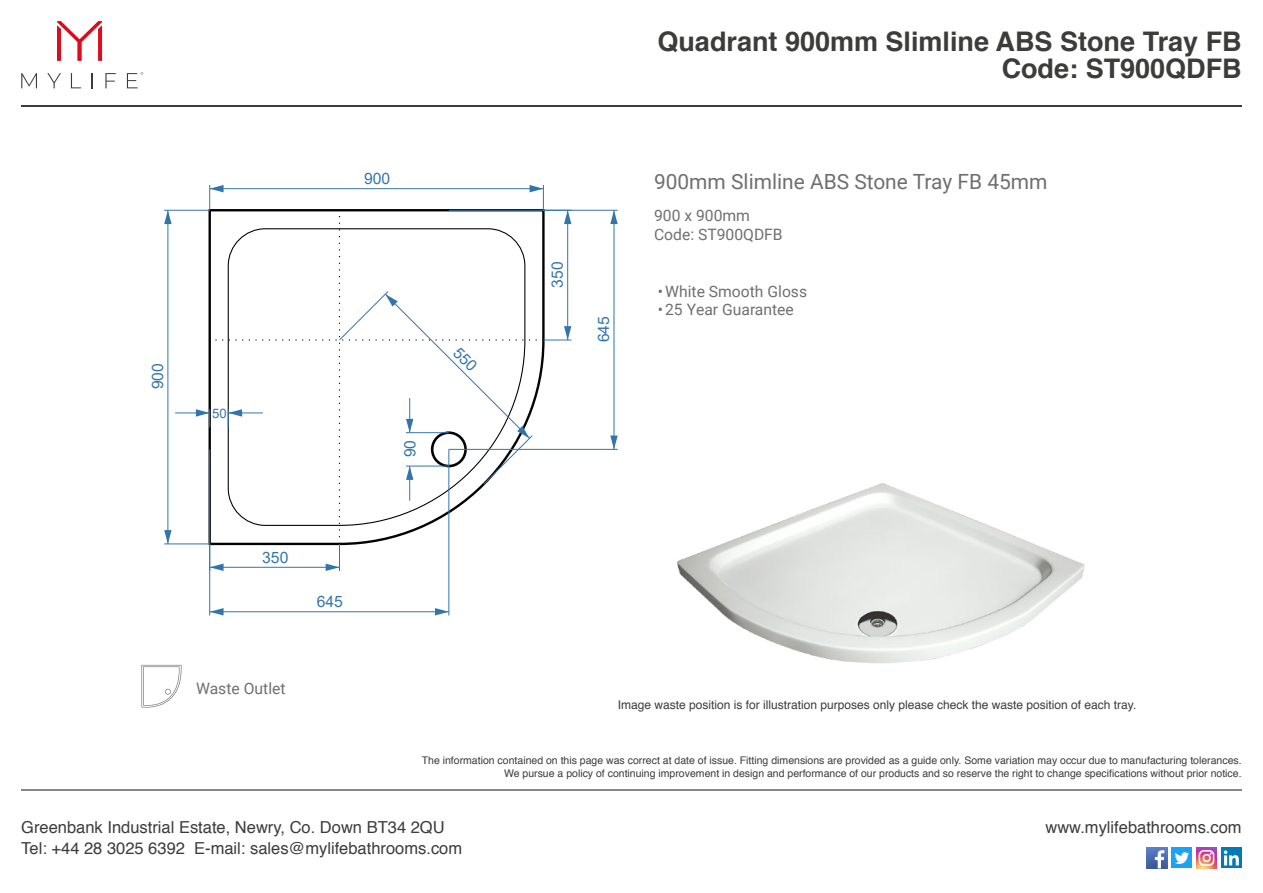
<style>
.page{position:relative;width:1263px;height:893px;background:#fff}
.page>*{position:absolute;margin:0;border:0;box-sizing:border-box;transform-origin:0 0}
.t1{font:700 27px/27px "Helvetica";color:#3c3c3b;text-align:right}
.t2{font:21px "Roboto";color:#706f6f}
.t3{font:16.5px/21px "Helvetica";color:#3c3c3b}
.t4{font:15.75px/18.9px "Roboto";color:#706f6f}
.t5{font:15.75px "Arial";color:#3375aa}
.t6{font:13.05px "Arial";color:#3375aa}
.t7{font:12px "Helvetica";color:#3c3c3b}
.t8{font:10.5px/12.6px "Helvetica";color:#3c3c3b;text-align:right}
.s1{color:#71706f}
</style>
<div class="page">
<hr style="left:21px;top:789px;width:1221px;height:1px;background:#878787">
<hr style="left:21px;top:105px;width:1221px;height:1px;background:#3c3c3b">
<svg style="left:57px;top:21px;width:45px;height:40px"></svg>
<svg style="left:21px;top:73px;width:16px;height:15px"></svg>
<svg style="left:47px;top:73px;width:14px;height:15px"></svg>
<svg style="left:71px;top:73px;width:10px;height:15px"></svg>
<svg style="left:91px;top:73px;width:1px;height:15px"></svg>
<svg style="left:105px;top:73px;width:11px;height:15px"></svg>
<svg style="left:127px;top:72px;width:16px;height:16px"></svg>
<svg style="left:1146px;top:847px;width:21px;height:21px"></svg>
<svg style="left:1155px;top:850px;width:9px;height:18px"></svg>
<div style="left:1171px;top:847px;width:21px;height:21px;background:#1da1f2"></div>
<svg style="left:1175px;top:852px;width:14px;height:12px"></svg>
<svg style="left:1196px;top:847px;width:21px;height:21px"></svg>
<svg style="left:1199px;top:850px;width:15px;height:16px"></svg>
<div style="left:1221px;top:847px;width:21px;height:21px;background:#007bb5"></div>
<svg style="left:1224px;top:850px;width:15px;height:15px"></svg>
<svg style="left:141px;top:665px;width:41px;height:43px"></svg>
<hr style="left:164px;top:210px;width:46px;height:1px;background:#3375aa">
<hr style="left:164px;top:544px;width:46px;height:1px;background:#3375aa">
<hr style="left:168px;top:210px;width:1px;height:334px;background:#3375aa">
<svg style="left:164px;top:530px;width:8px;height:14px"></svg>
<svg style="left:164px;top:210px;width:8px;height:14px"></svg>
<hr style="left:209px;top:449px;width:1px;height:166px;background:#3375aa">
<hr style="left:449px;top:449px;width:1px;height:166px;background:#3375aa">
<hr style="left:210px;top:611px;width:239px;height:1px;background:#3375aa">
<svg style="left:435px;top:608px;width:14px;height:7px"></svg>
<svg style="left:210px;top:608px;width:14px;height:7px"></svg>
<hr style="left:449px;top:210px;width:169px;height:1px;background:#3375aa">
<hr style="left:449px;top:449px;width:169px;height:1px;background:#3375aa">
<hr style="left:614px;top:210px;width:1px;height:239px;background:#3375aa">
<svg style="left:610px;top:435px;width:8px;height:14px"></svg>
<svg style="left:610px;top:210px;width:8px;height:14px"></svg>
<hr style="left:175px;top:413px;width:35px;height:1px;background:#3375aa">
<img style="left:677px;top:483px;width:408px;height:180px">
<svg style="left:196px;top:185px;width:375px;height:386px"></svg>
<h3 class="t5" style="left:147px;top:389px;width:28px;rotate:-90deg">900</h3>
<p class="t6" style="left:212px;top:404px;width:16px">50</p>
<h3 class="t5" style="left:364px;top:168px;width:28px">900</h3>
<h3 class="t5" style="left:399px;top:457px;width:19px;rotate:-90deg">90</h3>
<h3 class="t5" style="left:546px;top:287px;width:28px;rotate:-90deg">350</h3>
<h3 class="t5" style="left:593px;top:342px;width:28px;rotate:-90deg">645</h3>
<h1 class="t1" style="left:657px;top:29px;width:586px">Quadrant 900mm Slimline ABS Stone Tray FB<br>Code: ST900QDFB</h1>
<h2 class="t2" style="left:654px;top:166px;width:395px">900mm Slimline ABS Stone Tray FB 45mm</h2>
<h3 class="t4" style="left:654px;top:206px;width:130px">900 x 900mm<br><span class="s1">Code</span>: ST900QDFB</h3>
<h3 class="t4" style="left:658px;top:281px;width:151px">•White Smooth Gloss</h3>
<h3 class="t4" style="left:658px;top:300px;width:138px">•25 Year Guarantee</h3>
<h3 class="t5" style="left:262px;top:546px;width:28px">350</h3>
<h3 class="t5" style="left:317px;top:591px;width:28px">645</h3>
<h3 class="t4" style="left:196px;top:678px;width:91px">Waste Outlet</h3>
<p class="t7" style="left:618px;top:695px;width:520px">Image waste position is for illustration purposes only please check the waste position of each tray.</p>
<p class="t8" style="left:422px;top:754px;width:821px">The information contained on this page was correct at date of issue. Fitting dimensions are provided as a guide only. Some variation may occur due to manufacturing tolerances.<br>We pursue a policy of continuing improvement in design and performance of our products and so reserve the right to change specifications without prior notice.</p>
<h3 class="t3" style="left:21px;top:818px;width:442px">Greenbank Industrial Estate, Newry, Co. Down BT34 2QU<br>Tel: +44 28 3025 6392 E-mail: sales@mylifebathrooms.com</h3>
<h3 class="t3" style="left:1045px;top:818px;width:198px">www.mylifebathrooms.com</h3>
</div>
